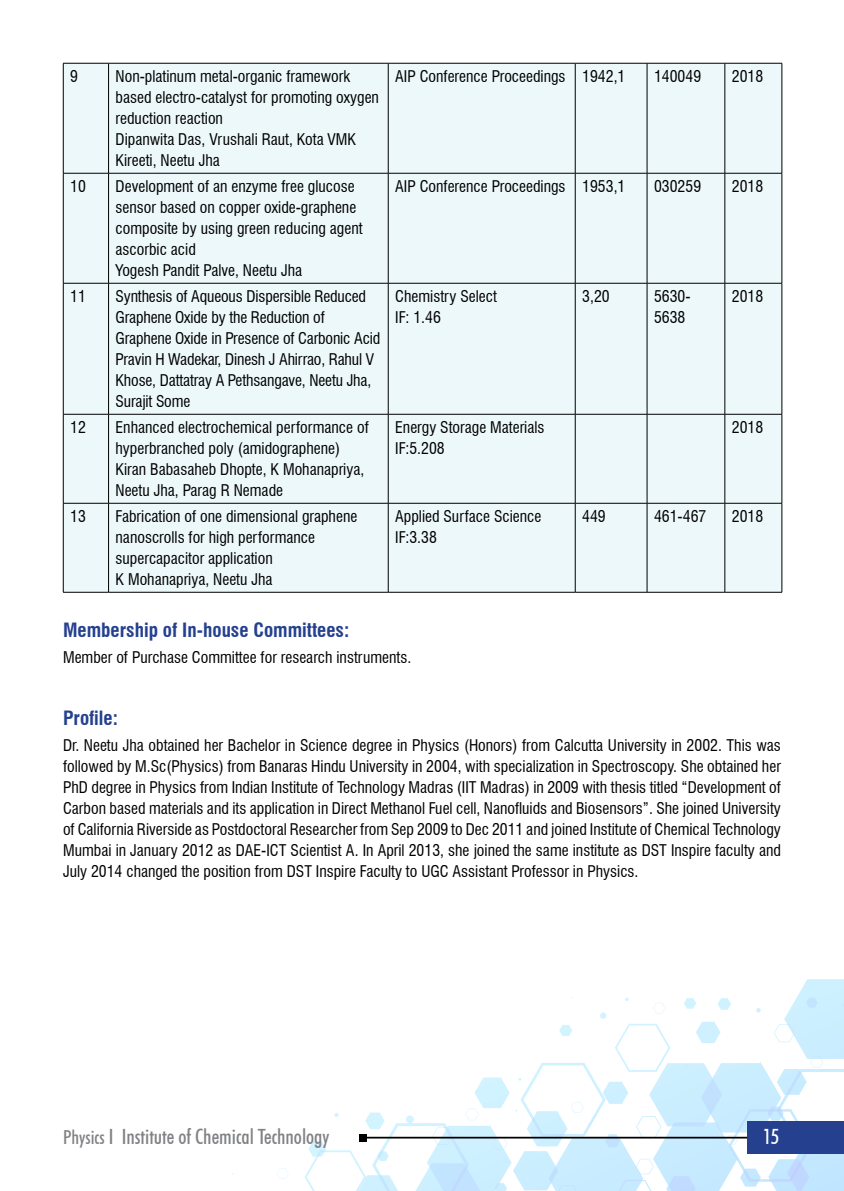
<style>
.page{position:relative;width:844px;height:1191px;background:#fff}
.page>*{position:absolute;margin:0;border:0;box-sizing:border-box;transform-origin:0 0}
.t1{font:500 condensed 21px "Futura BT";color:#808285}
.t2{font:500 condensed 21px "Futura BT";color:#fff}
.t3{font:700 condensed 19.25px "Swiss 721 BT";color:#25408f}
.t4{font:condensed 15.75px/21px "Swiss 721 BT";color:#000}
.s1{font-size:19.25px}
</style>
<div class="page">
<svg style="left:277px;top:1168px;width:11px;height:11px"></svg>
<svg style="left:305px;top:979px;width:538px;height:212px"></svg>
<div style="left:747px;top:1121px;width:96px;height:32px;background:#25408f"></div>
<hr style="left:363px;top:1136px;width:384px;height:2px;background:#000">
<div style="left:360px;top:1134px;width:7px;height:7px;background:#000"></div>
<div style="left:64px;top:64px;width:717px;height:528px;background:#edf8fb"></div>
<hr style="left:63px;top:63px;width:45px;height:1px;background:#000">
<hr style="left:63px;top:63px;width:1px;height:110px;background:#000">
<hr style="left:108px;top:63px;width:280px;height:1px;background:#000">
<hr style="left:108px;top:63px;width:1px;height:110px;background:#000">
<hr style="left:388px;top:63px;width:187px;height:1px;background:#000">
<hr style="left:388px;top:63px;width:1px;height:110px;background:#000">
<hr style="left:575px;top:63px;width:72px;height:1px;background:#000">
<hr style="left:574px;top:63px;width:1px;height:110px;background:#000">
<hr style="left:647px;top:63px;width:77px;height:1px;background:#000">
<hr style="left:646px;top:63px;width:1px;height:110px;background:#000">
<hr style="left:724px;top:63px;width:57px;height:1px;background:#000">
<hr style="left:724px;top:63px;width:1px;height:110px;background:#000">
<hr style="left:781px;top:63px;width:1px;height:110px;background:#000">
<hr style="left:63px;top:173px;width:45px;height:1px;background:#000">
<hr style="left:63px;top:173px;width:1px;height:110px;background:#000">
<hr style="left:108px;top:173px;width:280px;height:1px;background:#000">
<hr style="left:108px;top:173px;width:1px;height:110px;background:#000">
<hr style="left:388px;top:173px;width:187px;height:1px;background:#000">
<hr style="left:388px;top:173px;width:1px;height:110px;background:#000">
<hr style="left:575px;top:173px;width:72px;height:1px;background:#000">
<hr style="left:574px;top:173px;width:1px;height:110px;background:#000">
<hr style="left:647px;top:173px;width:77px;height:1px;background:#000">
<hr style="left:646px;top:173px;width:1px;height:110px;background:#000">
<hr style="left:724px;top:173px;width:57px;height:1px;background:#000">
<hr style="left:724px;top:173px;width:1px;height:110px;background:#000">
<hr style="left:781px;top:173px;width:1px;height:110px;background:#000">
<hr style="left:63px;top:283px;width:45px;height:1px;background:#000">
<hr style="left:63px;top:283px;width:1px;height:131px;background:#000">
<hr style="left:108px;top:283px;width:280px;height:1px;background:#000">
<hr style="left:108px;top:283px;width:1px;height:131px;background:#000">
<hr style="left:388px;top:283px;width:187px;height:1px;background:#000">
<hr style="left:388px;top:283px;width:1px;height:131px;background:#000">
<hr style="left:575px;top:283px;width:72px;height:1px;background:#000">
<hr style="left:574px;top:283px;width:1px;height:131px;background:#000">
<hr style="left:647px;top:283px;width:77px;height:1px;background:#000">
<hr style="left:646px;top:283px;width:1px;height:131px;background:#000">
<hr style="left:724px;top:283px;width:57px;height:1px;background:#000">
<hr style="left:724px;top:283px;width:1px;height:131px;background:#000">
<hr style="left:781px;top:283px;width:1px;height:131px;background:#000">
<hr style="left:63px;top:414px;width:45px;height:1px;background:#000">
<hr style="left:63px;top:414px;width:1px;height:89px;background:#000">
<hr style="left:108px;top:414px;width:280px;height:1px;background:#000">
<hr style="left:108px;top:414px;width:1px;height:89px;background:#000">
<hr style="left:388px;top:414px;width:187px;height:1px;background:#000">
<hr style="left:388px;top:414px;width:1px;height:89px;background:#000">
<hr style="left:575px;top:414px;width:72px;height:1px;background:#000">
<hr style="left:574px;top:414px;width:1px;height:89px;background:#000">
<hr style="left:647px;top:414px;width:77px;height:1px;background:#000">
<hr style="left:646px;top:414px;width:1px;height:89px;background:#000">
<hr style="left:724px;top:414px;width:57px;height:1px;background:#000">
<hr style="left:724px;top:414px;width:1px;height:89px;background:#000">
<hr style="left:781px;top:414px;width:1px;height:89px;background:#000">
<hr style="left:63px;top:503px;width:45px;height:1px;background:#000">
<hr style="left:63px;top:503px;width:1px;height:89px;background:#000">
<hr style="left:63px;top:592px;width:45px;height:1px;background:#000">
<hr style="left:108px;top:503px;width:280px;height:1px;background:#000">
<hr style="left:108px;top:503px;width:1px;height:89px;background:#000">
<hr style="left:108px;top:592px;width:280px;height:1px;background:#000">
<hr style="left:388px;top:503px;width:187px;height:1px;background:#000">
<hr style="left:388px;top:503px;width:1px;height:89px;background:#000">
<hr style="left:388px;top:592px;width:187px;height:1px;background:#000">
<hr style="left:575px;top:503px;width:72px;height:1px;background:#000">
<hr style="left:574px;top:503px;width:1px;height:89px;background:#000">
<hr style="left:575px;top:592px;width:72px;height:1px;background:#000">
<hr style="left:647px;top:503px;width:77px;height:1px;background:#000">
<hr style="left:646px;top:503px;width:1px;height:89px;background:#000">
<hr style="left:647px;top:592px;width:77px;height:1px;background:#000">
<hr style="left:724px;top:503px;width:57px;height:1px;background:#000">
<hr style="left:724px;top:503px;width:1px;height:89px;background:#000">
<hr style="left:781px;top:503px;width:1px;height:89px;background:#000">
<hr style="left:724px;top:592px;width:57px;height:1px;background:#000">
<p class="t4" style="left:70px;top:66px;width:9px">9</p>
<p class="t4" style="left:115px;top:66px;width:265px">Non-platinum metal-organic framework based electro-catalyst for promoting oxygen reduction reaction<br>Dipanwita Das, Vrushali Raut, Kota VMK<br>Kireeti, Neetu Jha</p>
<p class="t4" style="left:395px;top:66px;width:232px">AIP Conference Proceedings 1942,1</p>
<p class="t4" style="left:654px;top:66px;width:49px">140049</p>
<p class="t4" style="left:731px;top:66px;width:33px">2018</p>
<p class="t4" style="left:70px;top:176px;width:17px">10</p>
<p class="t4" style="left:115px;top:176px;width:248px">Development of an enzyme free glucose sensor based on copper oxide-graphene composite by using green reducing agent ascorbic acid<br>Yogesh Pandit Palve, Neetu Jha</p>
<p class="t4" style="left:395px;top:176px;width:232px">AIP Conference Proceedings 1953,1</p>
<p class="t4" style="left:654px;top:176px;width:49px">030259</p>
<p class="t4" style="left:731px;top:176px;width:33px">2018</p>
<p class="t4" style="left:70px;top:286px;width:17px">11</p>
<p class="t4" style="left:115px;top:286px;width:266px">Synthesis of Aqueous Dispersible Reduced Graphene Oxide by the Reduction of Graphene Oxide in Presence of Carbonic Acid Pravin H Wadekar, Dinesh J Ahirrao, Rahul V Khose, Dattatray A Pethsangave, Neetu Jha, Surajit Some</p>
<p class="t4" style="left:395px;top:286px;width:103px">Chemistry Select<br>IF: 1.46</p>
<p class="t4" style="left:582px;top:286px;width:29px">3,20</p>
<p class="t4" style="left:654px;top:286px;width:38px">5630-<br>5638</p>
<p class="t4" style="left:731px;top:286px;width:33px">2018</p>
<p class="t4" style="left:70px;top:417px;width:17px">12</p>
<p class="t4" style="left:115px;top:417px;width:254px">Enhanced electrochemical performance of hyperbranched poly (amidographene)<br>Kiran Babasaheb Dhopte, K Mohanapriya, Neetu Jha, Parag R Nemade</p>
<p class="t4" style="left:395px;top:417px;width:151px">Energy Storage Materials<br>IF:5.208</p>
<p class="t4" style="left:731px;top:417px;width:33px">2018</p>
<p class="t4" style="left:70px;top:506px;width:17px">13</p>
<p class="t4" style="left:115px;top:506px;width:243px">Fabrication of one dimensional graphene nanoscrolls for high performance supercapacitor application<br>K Mohanapriya, Neetu Jha</p>
<p class="t4" style="left:395px;top:506px;width:148px">Applied Surface Science<br>IF:3.38</p>
<p class="t4" style="left:582px;top:506px;width:25px">449</p>
<p class="t4" style="left:654px;top:506px;width:54px">461-467</p>
<p class="t4" style="left:731px;top:506px;width:33px">2018</p>
<p class="t3" style="left:63px;top:619px;width:288px">Membership of In-house Committees:</p>
<p class="t4" style="left:63px;top:647px;width:350px">Member of Purchase Committee for research instruments.</p>
<p class="t3" style="left:63px;top:706px;width:56px">Profile:</p>
<p class="t4" style="left:63px;top:735px;width:719px;text-align:justify">Dr. Neetu Jha obtained her Bachelor in Science degree in Physics (Honors) from Calcutta University in 2002. This was followed by M.Sc(Physics) from Banaras Hindu University in 2004, with specialization in Spectroscopy. She obtained her PhD degree in Physics from Indian Institute of Technology Madras (IIT Madras) in 2009 with thesis titled “Development of Carbon based materials and its application in Direct Methanol Fuel cell, Nanofluids and Biosensors”. She joined University of California Riverside as Postdoctoral Researcher from Sep 2009 to Dec 2011 and joined Institute of Chemical Technology Mumbai in January 2012 as DAE-ICT Scientist A. In April 2013, she joined the same institute as DST Inspire faculty and July 2014 changed the position from DST Inspire Faculty to UGC Assistant Professor in Physics.</p>
<h1 class="t1" style="left:63px;top:1123px;width:268px"><span class="s1">Physics</span> I Institute of Chemical Technology</h1>
<h1 class="t2" style="left:763px;top:1123px;width:18px">15</h1>
</div>
